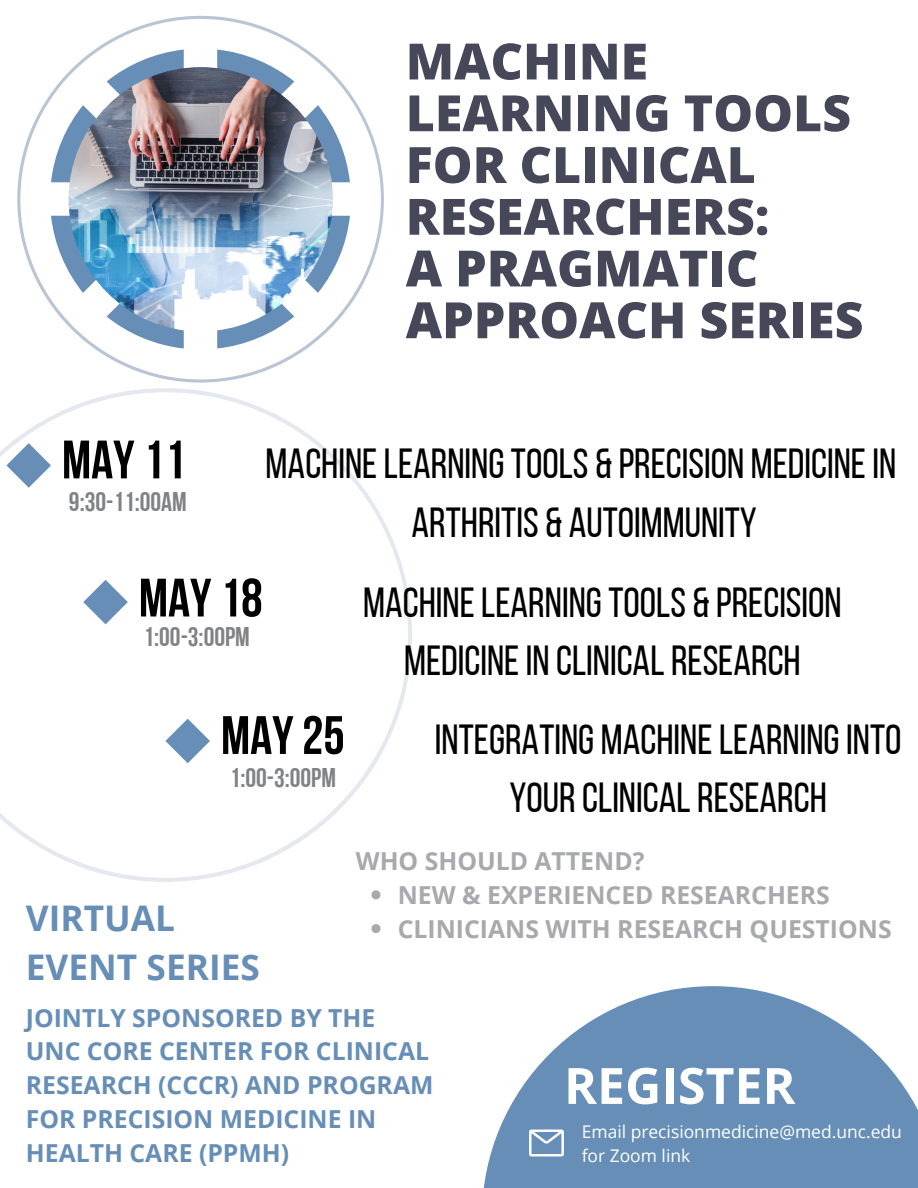
<style>
.page{position:relative;width:918px;height:1188px;background:#fff}
.page>*{position:absolute;margin:0;border:0;box-sizing:border-box;transform-origin:0 0}
.t1{font:54px "Bebas Neue Cyrillic";color:#000}
.t2{font:800 50.1px/51.8px "Open Sans";color:#464859}
.t3{font:700 50.1px "Open Sans";color:#fff}
.t4{font:42px/58.5px "Bebas Neue";color:#000;text-align:center}
.t5{font:700 35.25px "Open Sans";color:#668eb6}
.t6{font:27px "Bebas Neue Cyrillic";color:#808285}
.t7{font:700 24.75px/33.8px "Open Sans";color:#668eb6}
.t8{font:700 24.75px "Open Sans";color:#a7a9ac}
.t9{font:17.4px/24.3px "Open Sans";color:#fff}
</style>
<div class="page">
<svg style="left:17px;top:16px;width:367px;height:367px"></svg>
<svg style="left:0;top:388px;width:412px;height:494px"></svg>
<svg style="left:217px;top:50px;width:133px;height:132px"></svg>
<svg style="left:51px;top:216px;width:133px;height:133px"></svg>
<svg style="left:51px;top:50px;width:133px;height:132px"></svg>
<svg style="left:217px;top:216px;width:133px;height:132px"></svg>
<img style="left:69px;top:67px;width:264px;height:264px;border-radius:50%">
<svg style="left:483px;top:986px;width:435px;height:202px;fill:#668eb6"></svg>
<svg style="left:529px;top:1130px;width:35px;height:26px"></svg>
<svg style="left:6px;top:443px;width:45px;height:45px"></svg>
<svg style="left:83px;top:580px;width:45px;height:44px"></svg>
<svg style="left:165px;top:719px;width:45px;height:44px"></svg>
<svg style="left:371px;top:890px;width:9px;height:9px"></svg>
<svg style="left:371px;top:924px;width:9px;height:9px"></svg>
<p class="t2" style="left:406px;top:34px;width:447px">MACHINE<br>LEARNING TOOLS<br>FOR CLINICAL<br>RESEARCHERS:</p>
<p class="t2" style="left:406px;top:241px;width:459px">A PRAGMATIC<br>APPROACH SERIES</p>
<p class="t1" style="left:62px;top:438px;width:125px">MAY 11</p>
<p class="t4" style="left:266px;top:439px;width:632px">MACHINELEARNINGTOOLS &amp; PRECISION MEDICINEIN</p>
<p class="t4" style="left:412px;top:497px;width:347px">ARTHRITIS &amp; AUTOIMMUNITY</p>
<p class="t6" style="left:69px;top:491px;width:119px">9:30-11:00AM</p>
<p class="t1" style="left:139px;top:576px;width:125px">MAY 18</p>
<p class="t4" style="left:363px;top:577px;width:480px">MACHINELEARNINGTOOLS &amp; PRECISION<br>MEDICINEIN CLINICALRESEARCH</p>
<p class="t1" style="left:221px;top:713px;width:125px">MAY 25</p>
<p class="t4" style="left:435px;top:714px;width:468px">INTEGRATING MACHINELEARNINGINTO<br>YOURCLINICALRESEARCH</p>
<p class="t6" style="left:144px;top:626px;width:108px">1:00-3:00PM</p>
<p class="t6" style="left:230px;top:767px;width:108px">1:00-3:00PM</p>
<p class="t5" style="left:26px;top:894px;width:151px">VIRTUAL</p>
<p class="t5" style="left:26px;top:942px;width:236px">EVENT SERIES</p>
<p class="t8" style="left:356px;top:844px;width:290px">WHO SHOULD ATTEND?</p>
<p class="t8" style="left:398px;top:877px;width:433px">NEW &amp; EXPERIENCED RESEARCHERS</p>
<p class="t8" style="left:398px;top:911px;width:495px">CLINICIANS WITH RESEARCH QUESTIONS</p>
<p class="t7" style="left:26px;top:1000px;width:409px">JOINTLY SPONSORED BY THE<br>UNC CORE CENTER FOR CLINICAL<br>RESEARCH (CCCR) AND PROGRAM<br>FOR PRECISION MEDICINE IN<br>HEALTH CARE (PPMH)</p>
<p class="t3" style="left:564px;top:1050px;width:233px">REGISTER</p>
<p class="t9" style="left:582px;top:1119px;width:322px">Email precisionmedicine@med.unc.edu for Zoom link</p>
</div>
